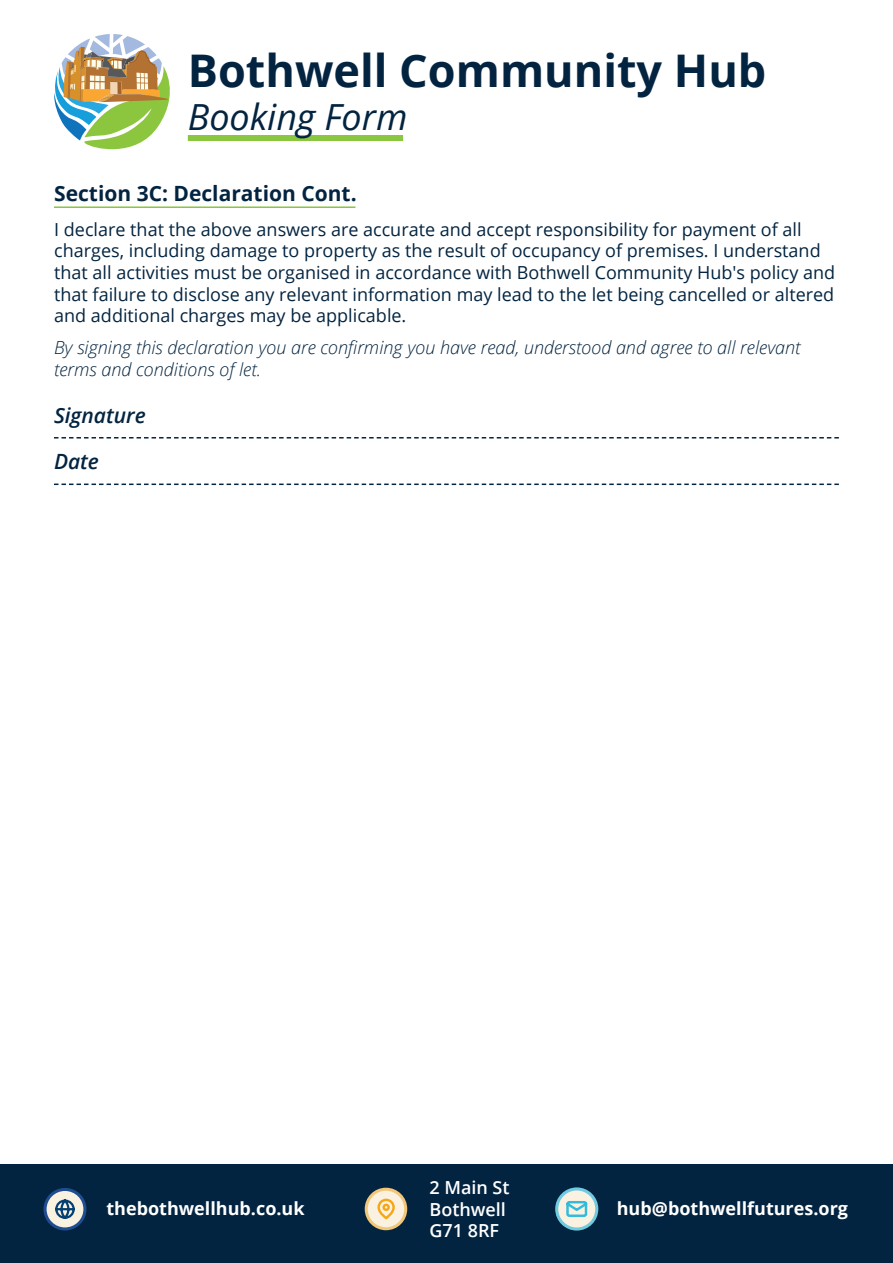
<style>
.page{position:relative;width:893px;height:1263px;background:#fff}
.page>*{position:absolute;margin:0;border:0;box-sizing:border-box;transform-origin:0 0}
.t1{font:700 45px "Open Sans";color:#032440}
.t2{font:italic 36px "Open Sans";color:#032440}
.t3{font:700 21px "Open Sans";color:#032440}
.t4{font:italic 600 21px "Open Sans";color:#032440}
.t5{font:18px/21.6px "Open Sans";color:#032440}
.t6{font:italic 300 18px/21.6px "Open Sans";color:#032440}
.t7{font:700 18px "Open Sans";color:#fff}
.t8{font:600 18px/21.6px "Open Sans";color:#fff}
</style>
<div class="page">
<div style="left:188px;top:135px;width:215px;height:6px;background:#8bc640"></div>
<svg style="left:54px;top:437px;width:785px;height:1px"></svg>
<svg style="left:54px;top:483px;width:785px;height:2px"></svg>
<hr style="left:54px;top:206px;width:301px;height:2px;background:#8bc63e">
<div style="left:0;top:1164px;width:893px;height:99px;background:#032440"></div>
<svg style="left:54px;top:34px;width:116px;height:116px"></svg>
<svg style="left:555px;top:1188px;width:43px;height:42px"></svg>
<div style="left:558px;top:1190px;width:37px;height:37px;background:#faf1e1;border-radius:50%"></div>
<svg style="left:566px;top:1201px;width:22px;height:16px"></svg>
<svg style="left:365px;top:1188px;width:42px;height:42px"></svg>
<div style="left:368px;top:1191px;width:36px;height:36px;background:#faf1e1;border-radius:50%"></div>
<svg style="left:377px;top:1198px;width:18px;height:22px"></svg>
<div style="left:382px;top:1203px;width:8px;height:8px;border:2px solid #f7a716;border-radius:50%"></div>
<svg style="left:44px;top:1188px;width:42px;height:42px"></svg>
<div style="left:47px;top:1191px;width:36px;height:36px;background:#faf2e0;border-radius:50%"></div>
<svg style="left:55px;top:1199px;width:20px;height:20px"></svg>
<h1 class="t1" style="left:188px;top:39px;width:580px">Bothwell Community Hub</h1>
<h2 class="t2" style="left:188px;top:93px;width:221px">Booking Form</h2>
<p class="t3" style="left:54px;top:179px;width:304px">Section 3C: Declaration Cont.</p>
<p class="t5" style="left:54px;top:218px;width:782px">I declare that the above answers are accurate and accept responsibility for payment of all charges, including damage to property as the result of occupancy of premises. I understand that all activities must be organised in accordance with Bothwell Community Hub's policy and that failure to disclose any relevant information may lead to the let being cancelled or altered and additional charges may be applicable.</p>
<p class="t6" style="left:54px;top:336px;width:748px">By signing this declaration you are confirming you have read, understood and agree to all relevant terms and conditions of let.</p>
<p class="t4" style="left:54px;top:400px;width:93px">Signature</p>
<p class="t4" style="left:54px;top:447px;width:46px">Date</p>
<p class="t7" style="left:106px;top:1195px;width:200px">thebothwellhub.co.uk</p>
<p class="t8" style="left:429px;top:1176px;width:82px">2 Main St<br>Bothwell<br>G71 8RF</p>
<p class="t7" style="left:617px;top:1195px;width:233px">hub@bothwellfutures.org</p>
</div>
